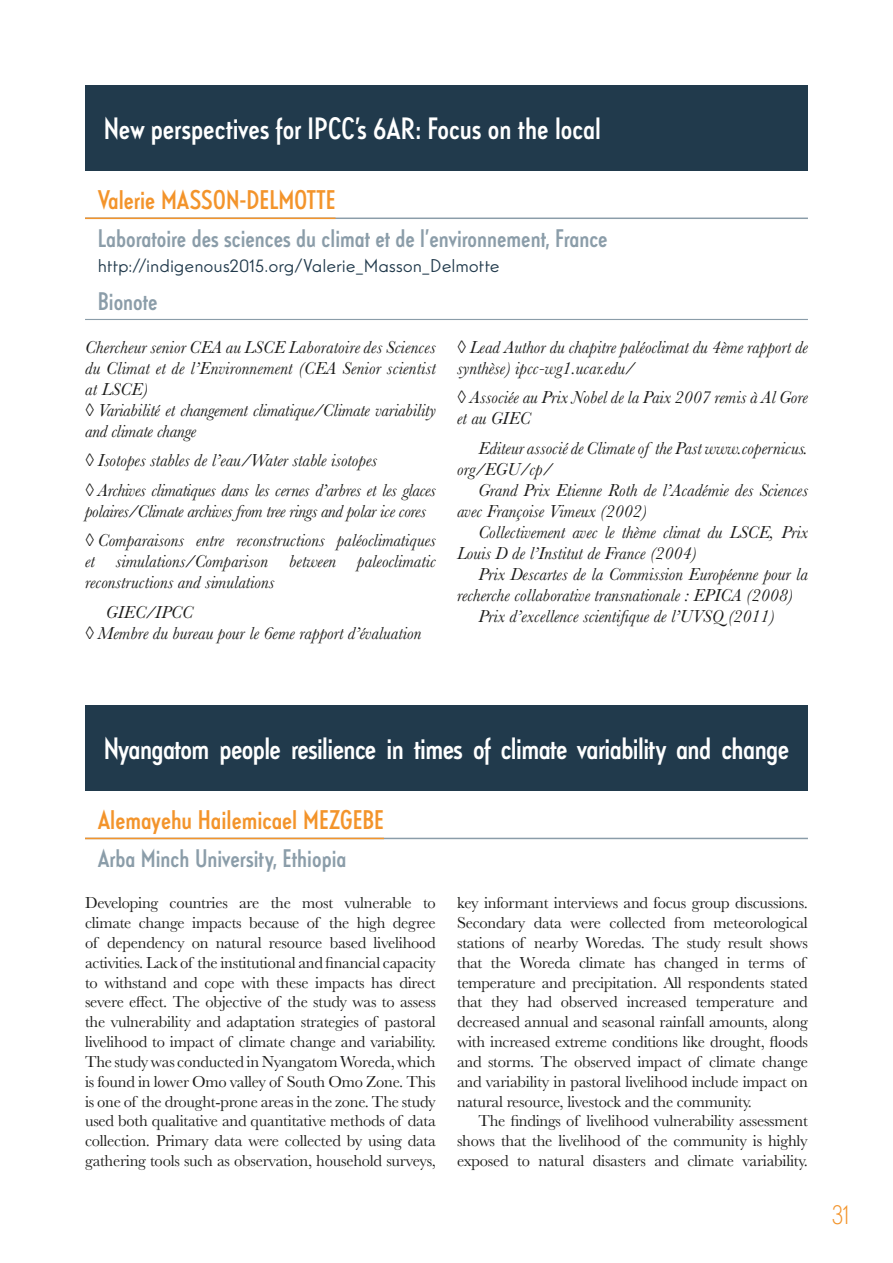
<style>
.page{position:relative;width:893px;height:1263px;background:#fff}
.page>*{position:absolute;margin:0;border:0;box-sizing:border-box;transform-origin:0 0}
.t1{font:500 condensed 30px "Guildford Pro";letter-spacing:-.02em;color:#fff}
.t2{font:500 condensed 30px "Guildford Pro";color:#fff}
.t3{font:300 condensed 27px "Guildford Pro";color:#f3942b}
.t4{font:500 condensed 26.25px "Guildford Pro";color:#f3942b}
.t5{font:500 condensed 24.75px "Guildford Pro";color:#8b9da9}
.t6{font:italic 18px/21px "Baskerville";color:#1d1d1b}
.t7{font:italic 18px/29.5px "Baskerville";letter-spacing:-.02em;color:#1d1d1b}
.t8{font:18px "Guildford Pro";letter-spacing:-.005em;color:#213a4c}
.t9{font:16.5px/19.8px "Baskerville";letter-spacing:-.015em;color:#1d1d1b;text-align:justify}
</style>
<div class="page">
<hr style="left:85px;top:218px;width:723px;height:1px;background:#8b9da9">
<hr style="left:85px;top:218px;width:251px;height:1px;background:#f3942b">
<hr style="left:85px;top:319px;width:723px;height:1px;background:#8b9da9">
<div style="left:85px;top:85px;width:723px;height:85px;background:#213a4c"></div>
<hr style="left:85px;top:838px;width:723px;height:1px;background:#8b9da9">
<hr style="left:85px;top:838px;width:299px;height:1px;background:#f3942b">
<div style="left:85px;top:705px;width:723px;height:85px;background:#213a4c"></div>
<h1 class="t2" style="left:104px;top:109px;width:499px">New perspectives for IPCC’s 6AR: Focus on the local</h1>
<h3 class="t4" style="left:98px;top:183px;width:239px">Valerie MASSON-DELMOTTE</h3>
<h3 class="t5" style="left:98px;top:222px;width:511px">Laboratoire des sciences du climat et de l’environnement, France</h3>
<p class="t8" style="left:98px;top:254px;width:404px">http://indigenous2015.org/Valerie_Masson_Delmotte</p>
<h3 class="t5" style="left:98px;top:286px;width:61px">Bionote</h3>
<p class="t6" style="left:85px;top:336px;width:352px">Chercheur senior CEA au LSCE Laboratoire des Sciences du Climat et de l’Environnement (CEA Senior scientist at LSCE)<br>◊ Variabilité et changement climatique/Climate variability and climate change</p>
<p class="t7" style="left:85px;top:446px;width:352px">◊ Isotopes stables de l’eau/Water stable isotopes<br>◊ Archives climatiques dans les cernes d’arbres et les glaces</p>
<p class="t6" style="left:85px;top:496px;width:352px;line-height:29.5px">polaires/Climate archives from tree rings and polar ice cores ◊ Comparaisons entre reconstructions paléoclimatiques</p>
<p class="t6" style="left:85px;top:551px;width:352px">et simulations/Comparison between paleoclimatic reconstructions and simulations</p>
<p class="t6" style="left:85px;top:601px;width:338px;text-indent:21px">GIEC/IPCC<br>◊ Membre du bureau pour le 6eme rapport d’évaluation</p>
<p class="t6" style="left:457px;top:336px;width:352px">◊ Lead Author du chapitre paléoclimat du 4ème rapport de synthèse) ipcc-wg1.ucar.edu/</p>
<p class="t6" style="left:457px;top:387px;width:352px">◊ Associée au Prix Nobel de la Paix 2007 remis à Al Gore et au GIEC</p>
<p class="t6" style="left:457px;top:437px;width:352px;text-indent:21px">Editeur associé de Climate of the Past www.copernicus. org/EGU/cp/</p>
<p class="t6" style="left:457px;top:479px;width:352px;text-indent:21px">Grand Prix Etienne Roth de l’Académie des Sciences avec Françoise Vimeux (2002)</p>
<p class="t6" style="left:457px;top:521px;width:352px;text-indent:21px">Collectivement avec le thème climat du LSCE, Prix<br>Louis D de l’Institut de France (2004)</p>
<p class="t6" style="left:478px;top:563px;width:331px">Prix Descartes de la Commission Européenne pour la</p>
<p class="t6" style="left:457px;top:584px;width:337px">recherche collaborative transnationale : EPICA (2008)</p>
<p class="t6" style="left:478px;top:605px;width:298px">Prix d’excellence scientifique de l’UVSQ (2011)</p>
<h1 class="t1" style="left:104px;top:729px;width:687px">Nyangatom people resilience in times of climate variability and change</h1>
<h3 class="t4" style="left:98px;top:803px;width:288px">Alemayehu Hailemicael MEZGEBE</h3>
<h3 class="t5" style="left:98px;top:843px;width:250px">Arba Minch University, Ethiopia</h3>
<p class="t9" style="left:85px;top:893px;width:352px">Developing countries are the most vulnerable to climate change impacts because of the high degree of dependency on natural resource based livelihood activities. Lack of the institutional and financial capacity to withstand and cope with these impacts has direct severe effect. The objective of the study was to assess the vulnerability and adaptation strategies of pastoral livelihood to impact of climate change and variability.<br>The study was conducted in Nyangatom Woreda, which is found in lower Omo valley of South Omo Zone. This is one of the drought-prone areas in the zone. The study used both qualitative and quantitative methods of data collection. Primary data were collected by using data gathering tools such as observation, household surveys,</p>
<p class="t9" style="left:457px;top:893px;width:352px;text-align:left">key informant interviews and focus group discussions.<br>Secondary data were collected from meteorological stations of nearby Woredas. The study result shows that the Woreda climate has changed in terms of temperature and precipitation. All respondents stated that they had observed increased temperature and decreased annual and seasonal rainfall amounts, along with increased extreme conditions like drought, floods and storms. The observed impact of climate change and variability in pastoral livelihood include impact on natural resource, livestock and the community.</p>
<p class="t9" style="left:457px;top:1111px;width:352px;text-indent:21px">The findings of livelihood vulnerability assessment shows that the livelihood of the community is highly exposed to natural disasters and climate variability.</p>
<h2 class="t3" style="left:832px;top:1197px;width:19px">31</h2>
</div>
